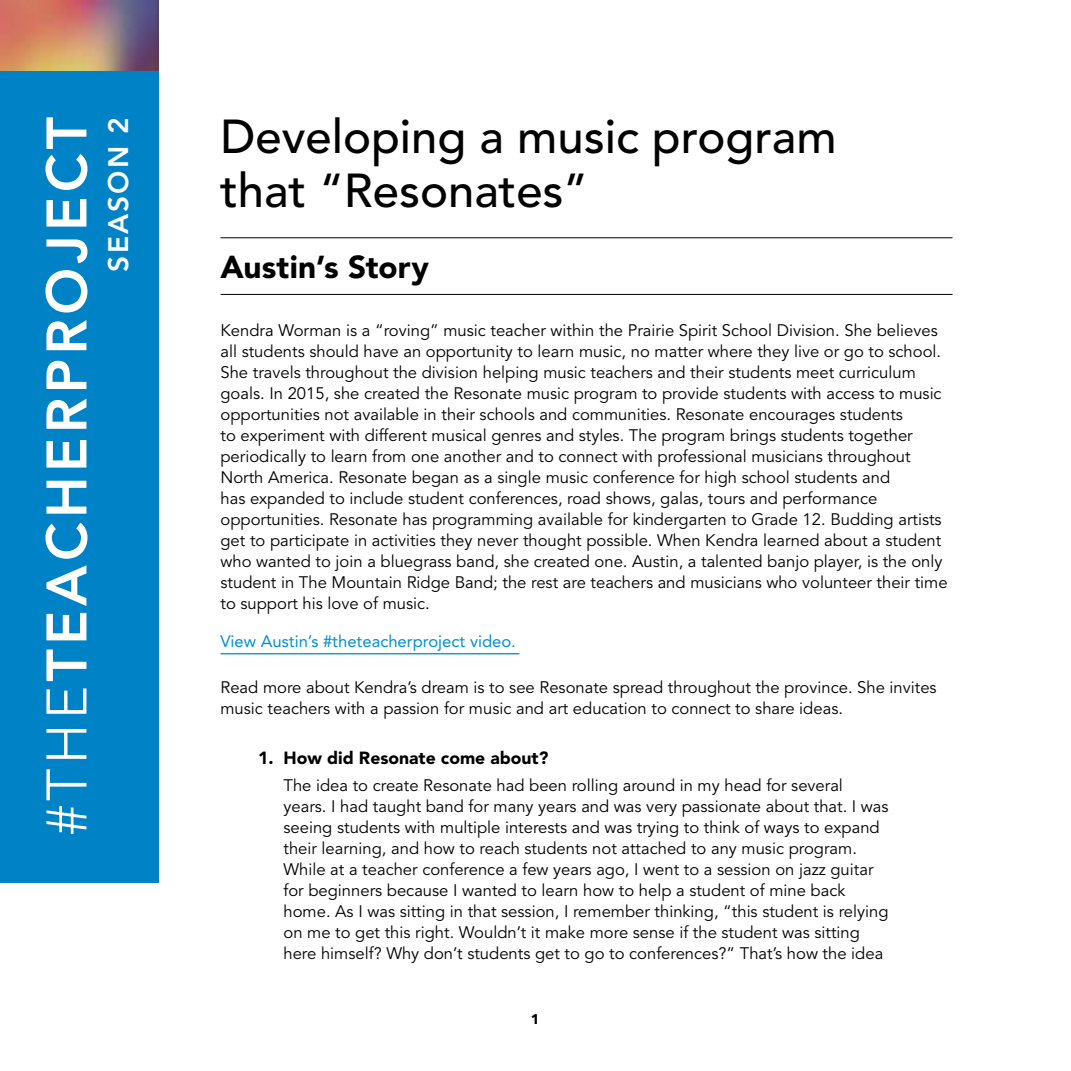
<style>
.page{position:relative;width:1071px;height:1071px;background:#fff}
.page>*{position:absolute;margin:0;border:0;box-sizing:border-box;transform-origin:0 0}
.t1{font:800 56.52px "Avenir LT Std";letter-spacing:.075em;color:#fff}
.t2{font:500 47.25px/54.2px "Avenir LT Std";color:#000}
.t3{font:900 31.5px "Avenir LT Std";letter-spacing:.005em;color:#000}
.t4{font:800 28px "Avenir LT Std";letter-spacing:.075em;color:#fff}
.t5{font:900 17.5px "Avenir LT Std";color:#000}
.t6{font:16.62px/21px "Avenir LT Std";color:#000}
.t7{font:16.62px "Avenir LT Std";color:#0090d2}
.t8{font:700 14px "Avenir Next";color:#000}
.s1{font-weight:300}
</style>
<div class="page">
<hr style="left:220px;top:237px;width:733px;height:1px;background:#000">
<hr style="left:220px;top:294px;width:733px;height:1px;background:#000">
<hr style="left:220px;top:653px;width:299px;height:1px;background:#0090d2">
<div style="left:0;top:71px;width:158px;height:812px;background:#0082c7"></div>
<img style="left:0;top:0;width:158px;height:71px">
<h1 class="t1" style="left:33px;top:835px;width:719px;rotate:-90deg"><span class="s1">#THE</span>TEACHERPROJECT</h1>
<h3 class="t4" style="left:102px;top:272px;width:156px;rotate:-90deg">SEASON 2</h3>
<h2 class="t2" style="left:220px;top:110px;width:618px">Developing a music program that “Resonates”</h2>
<h3 class="t3" style="left:220px;top:248px;width:210px">Austin’s Story</h3>
<p class="t6" style="left:220px;top:321px;width:729px">Kendra Worman is a “roving” music teacher within the Prairie Spirit School Division. She believes all students should have an opportunity to learn music, no matter where they live or go to school.<br>She travels throughout the division helping music teachers and their students meet curriculum goals. In 2015, she created the Resonate music program to provide students with access to music opportunities not available in their schools and communities. Resonate encourages students<br>to experiment with different musical genres and styles. The program brings students together periodically to learn from one another and to connect with professional musicians throughout North America. Resonate began as a single music conference for high school students and<br>has expanded to include student conferences, road shows, galas, tours and performance opportunities. Resonate has programming available for kindergarten to Grade 12. Budding artists get to participate in activities they never thought possible. When Kendra learned about a student who wanted to join a bluegrass band, she created one. Austin, a talented banjo player, is the only student in The Mountain Ridge Band; the rest are teachers and musicians who volunteer their time to support his love of music.</p>
<p class="t7" style="left:220px;top:631px;width:297px">View Austin’s #theteacherproject video.</p>
<p class="t6" style="left:220px;top:677px;width:718px">Read more about Kendra’s dream is to see Resonate spread throughout the province. She invites music teachers with a passion for music and art education to connect to share ideas.</p>
<p class="t5" style="left:258px;top:747px;width:292px">1. How did Resonate come about?</p>
<p class="t6" style="left:284px;top:776px;width:607px">The idea to create Resonate had been rolling around in my head for several years. I had taught band for many years and was very passionate about that. I was seeing students with multiple interests and was trying to think of ways to expand their learning, and how to reach students not attached to any music program.<br>While at a teacher conference a few years ago, I went to a session on jazz guitar for beginners because I wanted to learn how to help a student of mine back home. As I was sitting in that session, I remember thinking, “this student is relying on me to get this right. Wouldn’t it make more sense if the student was sitting here himself? Why don’t students get to go to conferences?” That’s how the idea</p>
<p class="t8" style="left:531px;top:1007px;width:11px">1</p>
</div>
